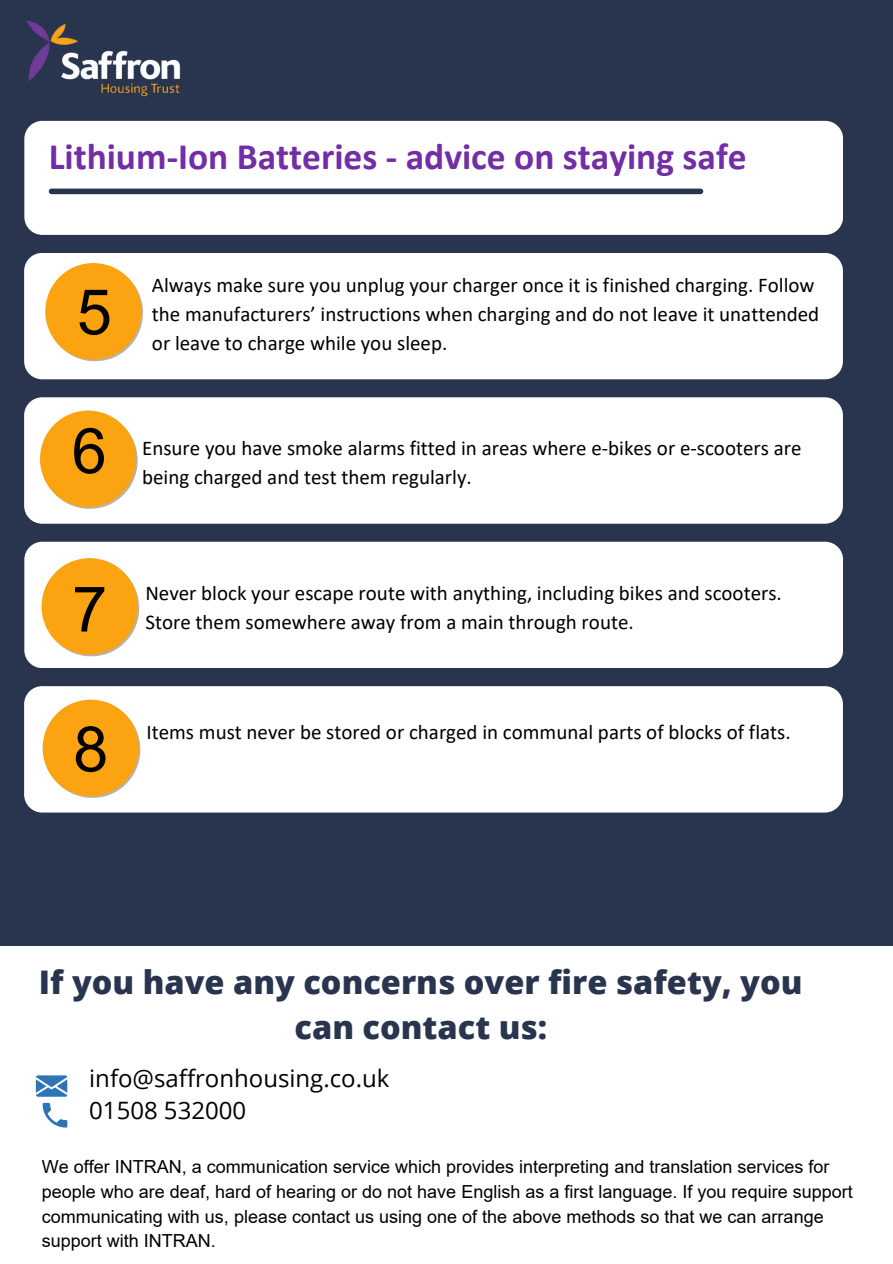
<style>
.page{position:relative;width:893px;height:1264px;background:#fff}
.page>*{position:absolute;margin:0;border:0;box-sizing:border-box;transform-origin:0 0}
.t1{font:63px "Arial MT Pro";color:#000}
.t2{font:700 37.5px "Calibri";color:#722ea5}
.t3{font:800 32.55px/45.2px "Open Sans";color:#29354f;text-align:center}
.t4{font:24px "Open Sans";color:#000}
.t5{font:21px/29.2px "Calibri";color:#000}
.t6{font:18px/24.9px "Arial";color:#000}
</style>
<div class="page">
<div style="left:0;top:0;width:892px;height:1262px;background:#29354f"></div>
<img style="left:25px;top:20px;width:201px;height:112px">
<div style="left:0;top:946px;width:892px;height:316px;background:#fff"></div>
<svg style="left:43px;top:1102px;width:24px;height:25px"></svg>
<svg style="left:36px;top:1075px;width:31px;height:21px"></svg>
<div style="left:24px;top:121px;width:819px;height:114px;background:#fff;border-radius:18px"></div>
<div style="left:51px;top:188px;width:649px;height:6px;background:#29354f"></div>
<div style="left:24px;top:397px;width:818px;height:126px;background:#fff;border-radius:18px"></div>
<svg style="left:40px;top:410px;width:98px;height:99px"></svg>
<div style="left:24px;top:541px;width:819px;height:127px;background:#fff;border-radius:18px"></div>
<svg style="left:41px;top:558px;width:98px;height:98px"></svg>
<div style="left:24px;top:686px;width:818px;height:126px;background:#fff;border-radius:18px"></div>
<svg style="left:43px;top:699px;width:97px;height:99px"></svg>
<div style="left:24px;top:253px;width:818px;height:126px;background:#fff;border-radius:18px"></div>
<svg style="left:45px;top:263px;width:98px;height:98px"></svg>
<p class="t2" style="left:49px;top:141px;width:699px">Lithium-Ion Batteries - advice on staying safe</p>
<p class="t1" style="left:77px;top:288px;width:36px">5</p>
<p class="t5" style="left:152px;top:272px;width:668px">Always make sure you unplug your charger once it is finished charging. Follow the manufacturers’ instructions when charging and do not leave it unattended or leave to charge while you sleep.</p>
<p class="t1" style="left:72px;top:427px;width:36px">6</p>
<p class="t5" style="left:142px;top:435px;width:661px">Ensure you have smoke alarms fitted in areas where e-bikes or e-scooters are being charged and test them regularly.</p>
<p class="t1" style="left:72px;top:585px;width:36px">7</p>
<p class="t5" style="left:145px;top:580px;width:638px">Never block your escape route with anything, including bikes and scooters.<br>Store them somewhere away from a main through route.</p>
<p class="t1" style="left:73px;top:725px;width:36px">8</p>
<p class="t5" style="left:146px;top:719px;width:645px">Items must never be stored or charged in communal parts of blocks of flats.</p>
<p class="t3" style="left:39px;top:958px;width:765px">If you have any concerns over fire safety, you can contact us:</p>
<p class="t4" style="left:89px;top:1061px;width:301px">info@saffronhousing.co.uk</p>
<p class="t4" style="left:89px;top:1093px;width:158px">01508 532000</p>
<p class="t6" style="left:42px;top:1153px;width:812px">We offer INTRAN, a communication service which provides interpreting and translation services for people who are deaf, hard of hearing or do not have English as a first language. If you require support communicating with us, please contact us using one of the above methods so that we can arrange support with INTRAN.</p>
</div>
